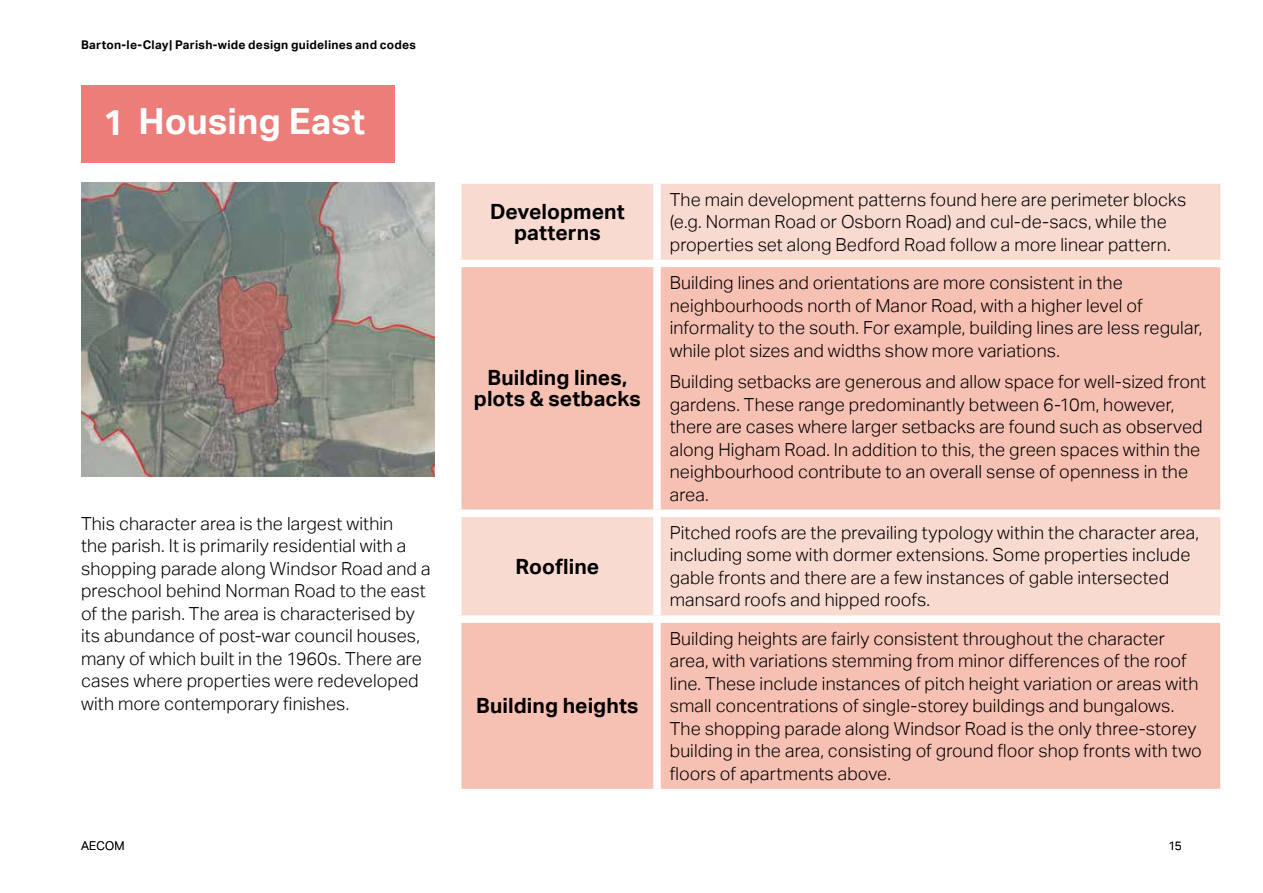
<style>
.page{position:relative;width:1263px;height:893px;background:#fff}
.page>*{position:absolute;margin:0;border:0;box-sizing:border-box;transform-origin:0 0}
.t1{font:700 36px "AECOM Sans";letter-spacing:.005em;color:#fff}
.t2{font:700 21px/21px "AECOM Sans";letter-spacing:.005em;color:#000;text-align:center}
.t3{font:300 18px/22.5px "AECOM Sans";letter-spacing:.005em;color:#000}
.t4{font:700 12px "AECOM Sans";letter-spacing:.02em;color:#000}
.t5{font:300 12px "AECOM Sans";letter-spacing:.015em;color:#000}
</style>
<div class="page">
<div style="left:81px;top:85px;width:314px;height:78px;background:#ec7d79"></div>
<div style="left:461px;top:184px;width:759px;height:76px;background:#f9dad0"></div>
<svg style="left:461px;top:267px;width:759px;height:522px;background:#f6c5b8"></svg>
<div style="left:653px;top:184px;width:8px;height:76px;background:#fff"></div>
<div style="left:653px;top:267px;width:8px;height:243px;background:#fff"></div>
<div style="left:454px;top:510px;width:203px;height:7px;background:#fff"></div>
<div style="left:657px;top:510px;width:571px;height:7px;background:#fff"></div>
<div style="left:653px;top:517px;width:8px;height:98px;background:#fff"></div>
<div style="left:454px;top:615px;width:203px;height:8px;background:#fff"></div>
<div style="left:657px;top:615px;width:571px;height:8px;background:#fff"></div>
<div style="left:653px;top:623px;width:8px;height:166px;background:#fff"></div>
<img style="left:81px;top:182px;width:353px;height:294px">
<p class="t4" style="left:81px;top:38px;width:336px">Barton-le-Clay| Parish-wide design guidelines and codes</p>
<h1 class="t1" style="left:103px;top:101px;width:263px">1 Housing East</h1>
<p class="t3" style="left:81px;top:512px;width:351px">This character area is the largest within<br>the parish. It is primarily residential with a shopping parade along Windsor Road and a preschool behind Norman Road to the east of the parish. The area is characterised by its abundance of post-war council houses, many of which built in the 1960s. There are cases where properties were redeveloped with more contemporary finishes.</p>
<p class="t2" style="left:490px;top:201px;width:136px">Development patterns</p>
<p class="t3" style="left:670px;top:188px;width:518px">The main development patterns found here are perimeter blocks (e.g. Norman Road or Osborn Road) and cul-de-sacs, while the properties set along Bedford Road follow a more linear pattern.</p>
<p class="t2" style="left:474px;top:368px;width:168px">Building lines, plots &amp; setbacks</p>
<p class="t2" style="left:515px;top:556px;width:85px">Roofline</p>
<p class="t2" style="left:476px;top:696px;width:164px">Building heights</p>
<p class="t3" style="left:670px;top:272px;width:534px">Building lines and orientations are more consistent in the neighbourhoods north of Manor Road, with a higher level of informality to the south. For example, building lines are less regular, while plot sizes and widths show more variations.</p>
<p class="t3" style="left:670px;top:371px;width:538px">Building setbacks are generous and allow space for well-sized front gardens. These range predominantly between 6-10m, however, there are cases where larger setbacks are found such as observed along Higham Road. In addition to this, the green spaces within the neighbourhood contribute to an overall sense of openness in the area.</p>
<p class="t3" style="left:670px;top:521px;width:531px">Pitched roofs are the prevailing typology within the character area, including some with dormer extensions. Some properties include gable fronts and there are a few instances of gable intersected mansard roofs and hipped roofs.</p>
<p class="t3" style="left:670px;top:627px;width:534px">Building heights are fairly consistent throughout the character area, with variations stemming from minor differences of the roof line. These include instances of pitch height variation or areas with small concentrations of single-storey buildings and bungalows.<br>The shopping parade along Windsor Road is the only three-storey building in the area, consisting of ground floor shop fronts with two floors of apartments above.</p>
<p class="t5" style="left:81px;top:838px;width:45px">AECOM</p>
<p class="t5" style="left:1168px;top:838px;width:15px">15</p>
</div>
